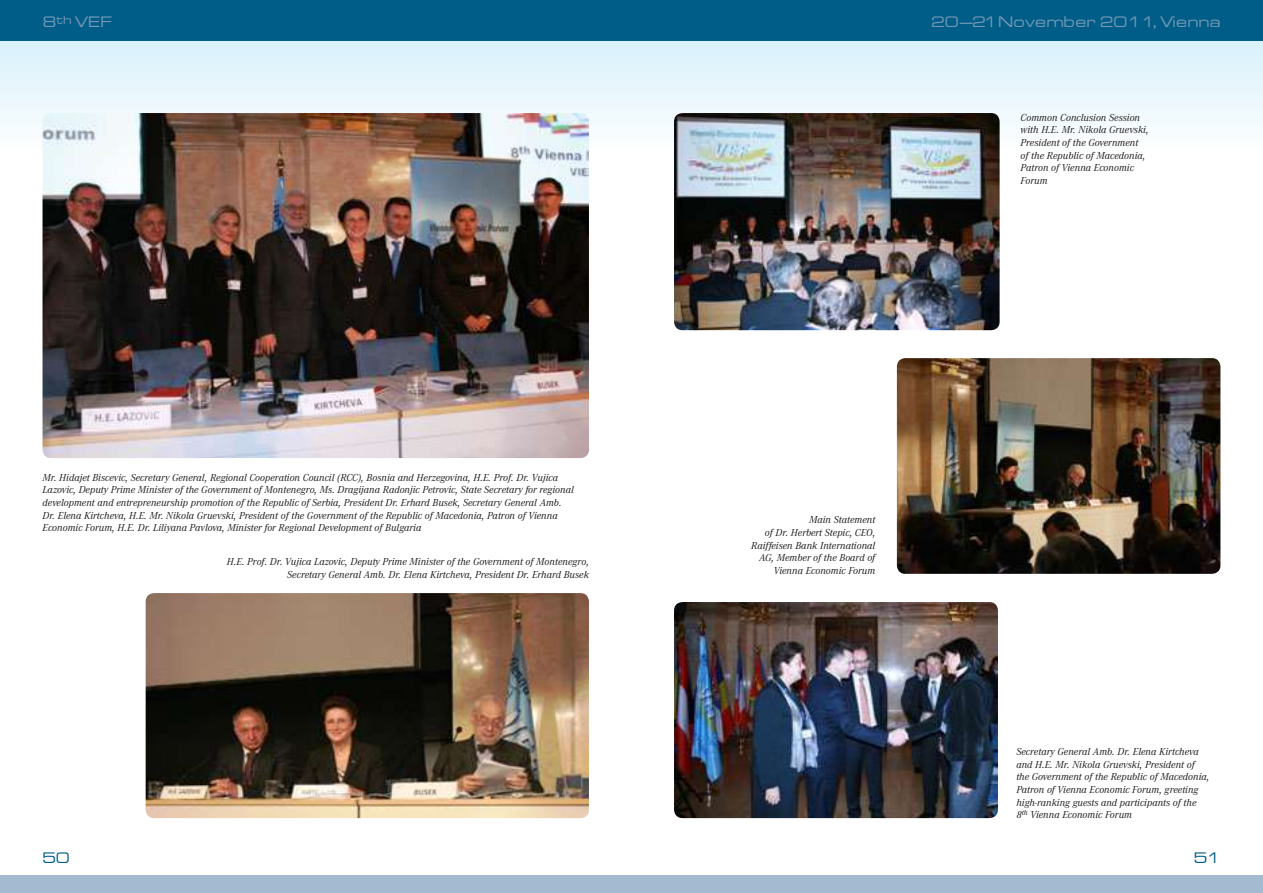
<style>
.page{position:relative;width:1263px;height:893px;background:#fff}
.page>*{position:absolute;margin:0;border:0;box-sizing:border-box;transform-origin:0 0}
.t1{font:13.5px "Thekla Extended";letter-spacing:.02em;color:#7599b6}
.t2{font:13.5px "Thekla Extended";color:#005d87}
.t3{font:italic 10.5px/12.6px "Corporate A";color:#231f20}
</style>
<div class="page">
<svg style="left:0;top:40px;width:631px;height:113px"></svg>
<svg style="left:631px;top:40px;width:632px;height:113px"></svg>
<div style="left:0;top:0;width:631px;height:40px;background:#005d87"></div>
<div style="left:0;top:876px;width:631px;height:17px;background:#a4bad0"></div>
<div style="left:631px;top:0;width:632px;height:40px;background:#005d87"></div>
<div style="left:631px;top:876px;width:632px;height:17px;background:#a4bad0"></div>
<img style="left:897px;top:358px;width:323px;height:216px">
<img style="left:146px;top:593px;width:443px;height:225px">
<img style="left:674px;top:602px;width:324px;height:216px">
<img style="left:674px;top:113px;width:325px;height:217px">
<img style="left:43px;top:113px;width:546px;height:345px">
<p class="t1" style="left:43px;top:12px;width:70px">8<sup>th</sup> VEF</p>
<p class="t1" style="left:931px;top:12px;width:291px">20–21 November 2011, Vienna</p>
<p class="t3" style="left:43px;top:471px;width:533px">Mr. hidajet biscevic, Secretary General, regional Cooperation Council (rCC), bosnia and herzegovina, h.e. Prof. dr. Vujica lazovic, deputy Prime Minister of the Government of Montenegro, Ms. dragijana radonjic Petrovic, State Secretary for regional development and entrepreneurship promotion of the republic of Serbia, President dr. erhard busek, Secretary General Amb. dr. elena kirtcheva, h.e. Mr. nikola Gruevski, President of the Government of the republic of Macedonia, Patron of Vienna economic Forum, h.e. dr. l iliyana Pavlova, Minister for regional development of bulgaria</p>
<p class="t3" style="left:227px;top:556px;width:364px;text-align:right">h.e. Prof. dr. Vujica l azovic, deputy Prime Minister of the Government of Montenegro,<br>Secretary General Amb. dr. elena kirtcheva, President dr. erhard busek</p>
<p class="t3" style="left:751px;top:514px;width:126px;text-align:right">Main Statement<br>of dr. herbert Stepic, CeO, raiffeisen bank international<br>AG, Member of the board of<br>Vienna economic Forum</p>
<p class="t3" style="left:1020px;top:111px;width:130px">Common Conclusion Session with h.e. Mr. nikola Gruevski,<br>President of the Government of the republic of Macedonia,<br>Patron of Vienna economic<br>Forum</p>
<p class="t3" style="left:1016px;top:745px;width:195px">Secretary General Amb. dr. elena kirtcheva and h.e. Mr. nikola Gruevski, President of the Government of the republic of Macedonia, Patron of Vienna economic Forum, greeting high-ranking guests and participants of the 8<sup>th</sup> Vienna economic Forum</p>
<p class="t2" style="left:42px;top:848px;width:29px">50</p>
<p class="t2" style="left:1193px;top:848px;width:29px">51</p>
</div>
